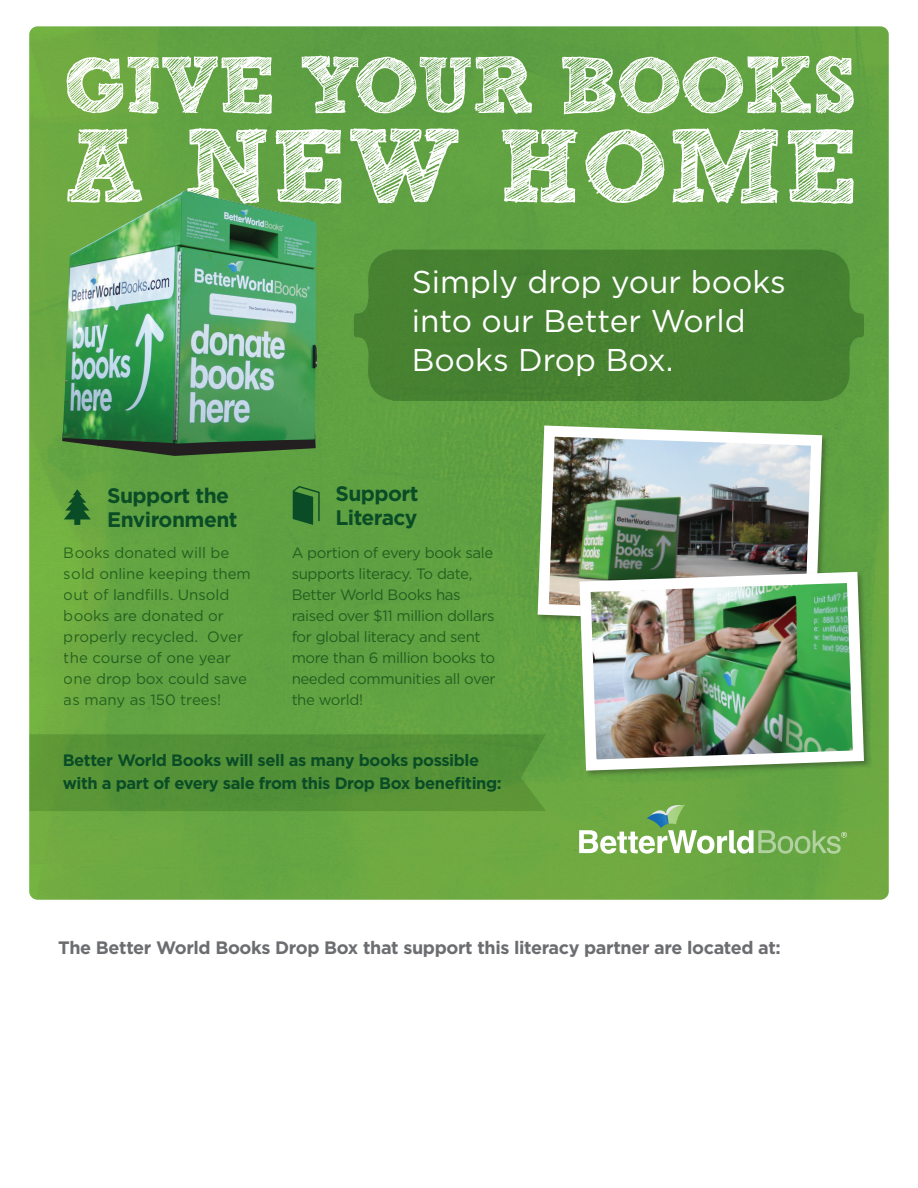
<style>
.page{position:relative;width:918px;height:1188px;background:#fff}
.page>*{position:absolute;margin:0;border:0;box-sizing:border-box;transform-origin:0 0}
.t1{font:104.25px "Sketch Rockwell";color:#fff}
.t2{font:80.1px "Sketch Rockwell";letter-spacing:-.025em;color:#fff}
.t3{font:31.5px/39px "Gotham";color:#fff}
.t4{font:700 21px/24px "Gotham";letter-spacing:-.025em;color:#0a4c26}
.t5{font:700 18px "Gotham";letter-spacing:-.02em;color:#6c6d70}
.t6{font:700 16.5px/22.5px "Gotham";letter-spacing:-.025em;color:#0a4c26}
.t7{font:15px/21px "Gotham";letter-spacing:-.025em;color:#003b0d}
.t8{font:15px/21px "Gotham";color:#003b0d}
</style>
<div class="page">
<img style="left:29px;top:26px;width:860px;height:874px">
<div style="left:354px;top:250px;width:510px;height:151px;background:#468231"></div>
<svg style="left:29px;top:734px;width:517px;height:77px"></svg>
<svg style="left:579px;top:802px;width:268px;height:52px"></svg>
<svg style="left:62px;top:444px;width:254px;height:12px"></svg>
<img style="left:62px;top:191px;width:255px;height:253px">
<svg style="left:293px;top:486px;width:27px;height:39px"></svg>
<svg style="left:64px;top:489px;width:27px;height:36px"></svg>
<img style="left:532px;top:420px;width:296px;height:210px">
<img style="left:574px;top:566px;width:296px;height:210px">
<h2 class="t2" style="left:64px;top:42px;width:794px">GIVE YOUR BOOKS</h2>
<h1 class="t1" style="left:64px;top:110px;width:796px">A NEW HOME</h1>
<h3 class="t3" style="left:412px;top:262px;width:376px">Simply drop your books into our Better World<br>Books Drop Box.</h3>
<h3 class="t4" style="left:107px;top:483px;width:132px">Support the<br>Environment</h3>
<h3 class="t4" style="left:335px;top:481px;width:85px">Support<br>Literacy</h3>
<p class="t8" style="left:64px;top:542px;width:188px">Books donated will be sold online keeping them out of landfills. Unsold books are donated or properly recycled. Over the course of one year one drop box could save as many as 150 trees!</p>
<p class="t7" style="left:292px;top:542px;width:206px">A portion of every book sale supports literacy. To date,<br>Better World Books has raised over $11 million dollars for global literacy and sent more than 6 million books to needed communities all over the world!</p>
<p class="t6" style="left:63px;top:749px;width:440px">Better World Books will sell as many books possible with a part of every sale from this Drop Box benefiting:</p>
<p class="t5" style="left:58px;top:937px;width:724px">The Better World Books Drop Box that support this literacy partner are located at:</p>
</div>
